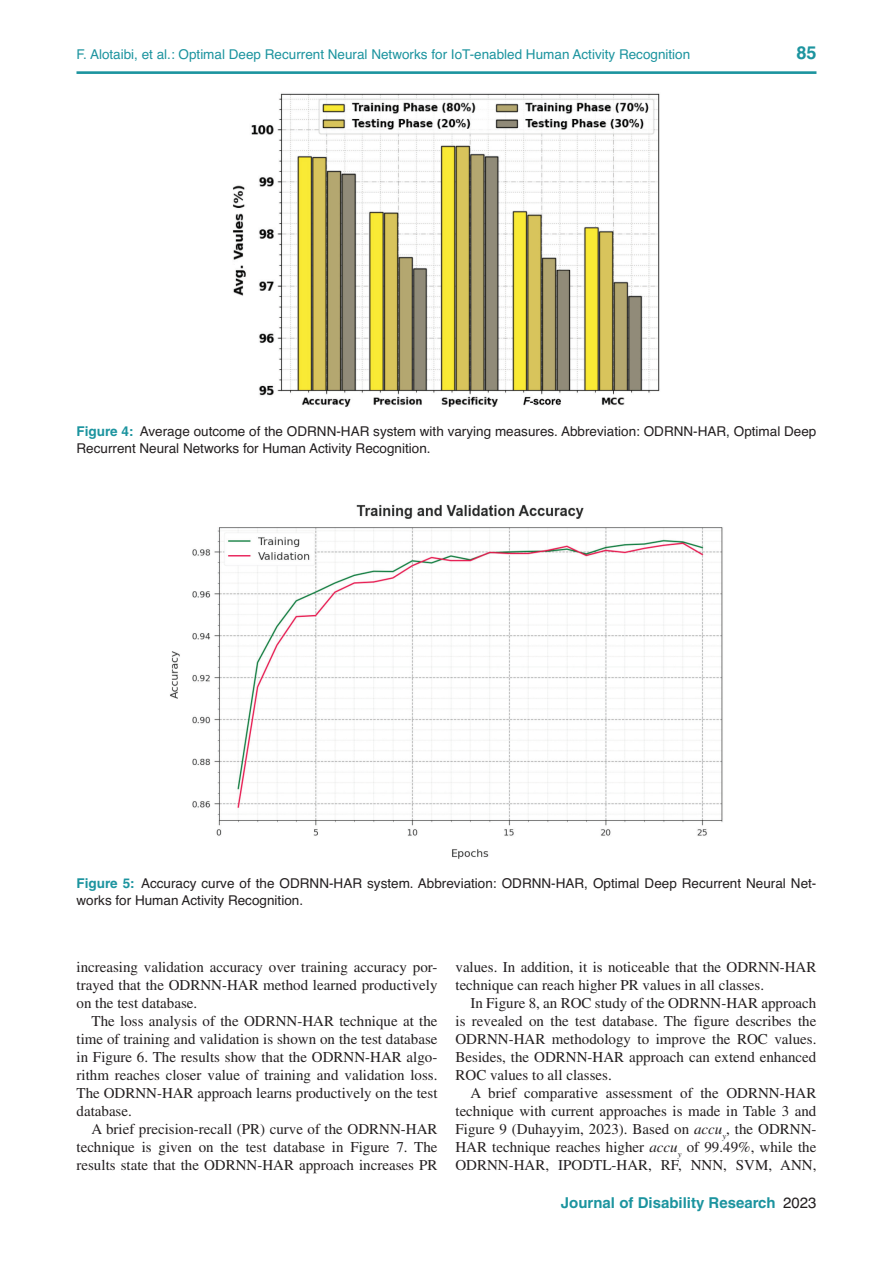
<style>
.page{position:relative;width:893px;height:1263px;background:#fff}
.page>*{position:absolute;margin:0;border:0;box-sizing:border-box;transform-origin:0 0}
.t1{font:700 18px "Helvetica";color:#1c949f}
.BodyInd{font:15px/18px "Times";color:#231f20;text-align:justify}
.t2{font:700 15px "Helvetica";color:#1c949f}
.Figure_Caption{font:13.5px/16.5px "Helvetica";color:#231f20}
.t3{font:13.5px "Helvetica";color:#1c949f}
.s1{font-weight:700;color:#1c949f}
.s2{font-style:italic}
.s3{font-weight:400;color:#231f20}
</style>
<div class="page">
<hr style="left:76px;top:71px;width:740px;height:3px;background:#1c949f">
<img style="left:233px;top:93px;width:427px;height:314px">
<img style="left:170px;top:504px;width:553px;height:355px">
<p class="t3" style="left:76px;top:46px;width:615px">F. Alotaibi, et al.: Optimal Deep Recurrent Neural Networks for IoT-enabled Human Activity Recognition</p>
<p class="t1" style="left:796px;top:42px;width:22px">85</p>
<p class="Figure_Caption" style="left:76px;top:423px;width:741px"><span class="s1">Figure 4:</span> Average outcome of the ODRNN-HAR system with varying measures. Abbreviation: ODRNN-HAR, Optimal Deep<br>Recurrent Neural Networks for Human Activity Recognition.</p>
<p class="Figure_Caption" style="left:76px;top:875px;width:741px"><span class="s1">Figure 5:</span> Accuracy curve of the ODRNN-HAR system. Abbreviation: ODRNN-HAR, Optimal Deep Recurrent Neural Net&shy;works for Human Activity Recognition.</p>
<p class="BodyInd" style="left:76px;top:958px;width:362px">increasing validation accuracy over training accuracy por&shy;trayed that the ODRNN-HAR method learned productively on the test database.</p>
<p class="BodyInd" style="left:76px;top:1012px;width:362px;text-indent:15px">The loss analysis of the ODRNN-HAR technique at the time of training and validation is shown on the test database in Figure 6. The results show that the ODRNN-HAR algo&shy;rithm reaches closer value of training and validation loss.<br>The ODRNN-HAR approach learns productively on the test database.</p>
<p class="BodyInd" style="left:76px;top:1120px;width:362px;text-indent:15px">A brief precision-recall (PR) curve of the ODRNN-HAR technique is given on the test database in Figure 7. The results state that the ODRNN-HAR approach increases PR</p>
<p class="BodyInd" style="left:455px;top:958px;width:362px">values. In addition, it is noticeable that the ODRNN-HAR technique can reach higher PR values in all classes.</p>
<p class="BodyInd" style="left:455px;top:994px;width:362px;text-indent:15px">In Figure 8, an ROC study of the ODRNN-HAR approach is revealed on the test database. The figure describes the ODRNN-HAR methodology to improve the ROC values.<br>Besides, the ODRNN-HAR approach can extend enhanced ROC values to all classes.</p>
<p class="BodyInd" style="left:455px;top:1084px;width:362px;text-indent:15px">A brief comparative assessment of the ODRNN-HAR technique with current approaches is made in Table 3 and Figure 9 (Duhayyim, 2023). Based on <span class="s2">accu</span><sub>y</sub>, the ODRNN-HAR technique reaches higher <span class="s2">accu</span><sub>y</sub> of 99.49%, while the ODRNN-HAR, IPODTL-HAR, RF, NNN, SVM, ANN,</p>
<p class="t2" style="left:561px;top:1194px;width:257px">Journal of Disability Research <span class="s3">2023</span></p>
</div>
